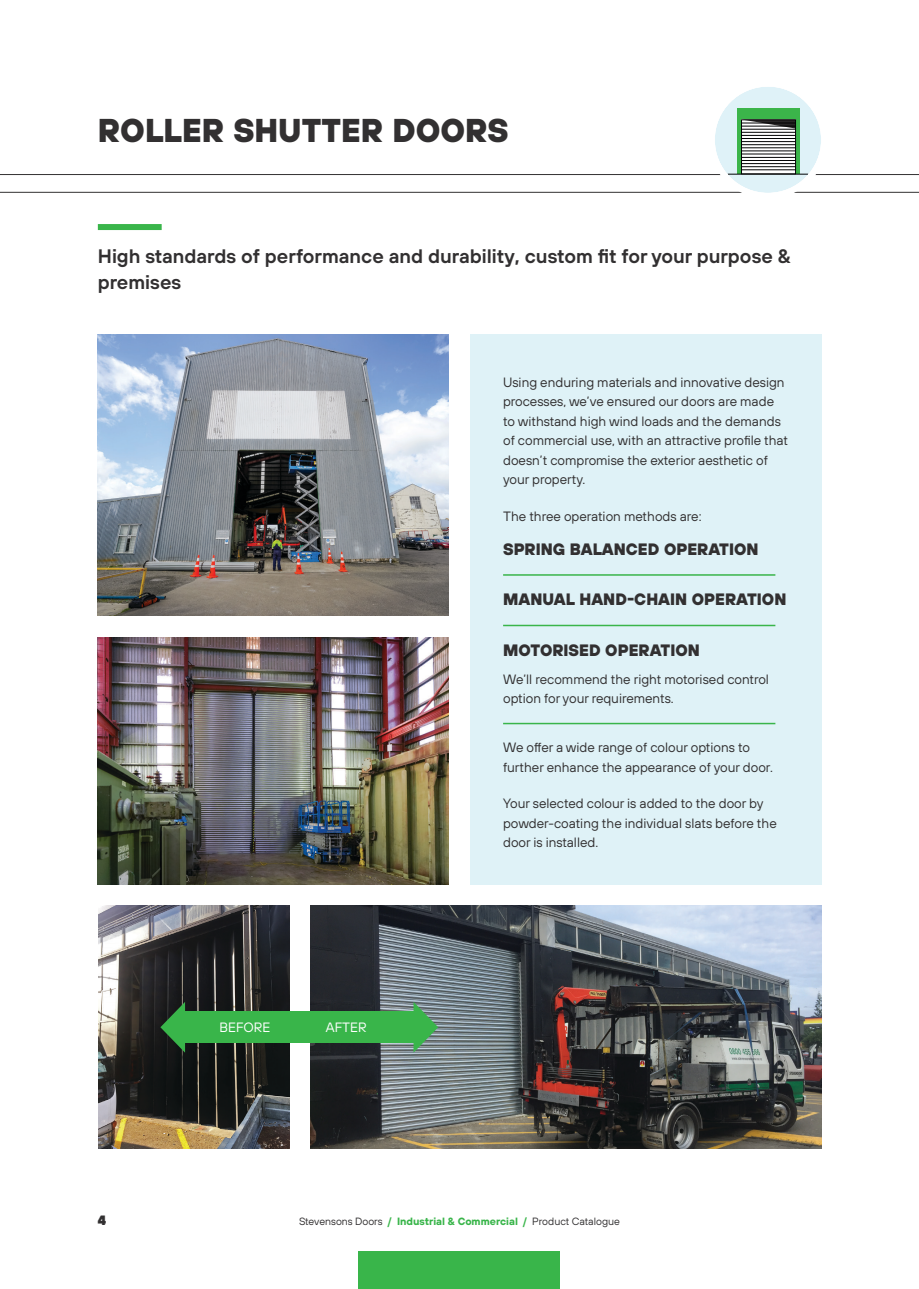
<style>
.page{position:relative;width:919px;height:1289px;background:#fff}
.page>*{position:absolute;margin:0;border:0;box-sizing:border-box;transform-origin:0 0}
.Section_Header{font:800 33px "TT Hoves";color:#323031}
.Intro_Text__black{font:600 19.5px/25.5px "TT Hoves";color:#323031}
.Sub_Heading__black_caps_bold{font:800 16.5px "TT Hoves";color:#323031}
.Body_Text__black{font:13.5px/19.5px "TT Hoves";color:#323031}
.Body_Text__black-2{font:13.5px "TT Hoves";color:#fff}
.t1{font:900 13.5px "TT Hoves";color:#323031}
.t2{font:10.5px "TT Hoves";color:#323031}
.s1{font-weight:600;color:#39b54a}
.s2{font-weight:700;color:#39b54a}
</style>
<div class="page">
<hr style="left:0;top:192px;width:918px;height:1px;background:#323031">
<hr style="left:0;top:174px;width:918px;height:1px;background:#323031">
<div style="left:98px;top:224px;width:64px;height:6px;background:#39b54a"></div>
<div style="left:470px;top:334px;width:351px;height:550px;background:#dff2f7"></div>
<img style="left:98px;top:334px;width:351px;height:281px">
<img style="left:98px;top:637px;width:351px;height:247px">
<hr style="left:503px;top:574px;width:272px;height:1px;background:#39b54a">
<hr style="left:503px;top:624px;width:272px;height:2px;background:#39b54a">
<hr style="left:503px;top:722px;width:272px;height:2px;background:#39b54a">
<div style="left:711px;top:84px;width:113px;height:112px;background:#fff;border-radius:50%"></div>
<div style="left:714px;top:87px;width:107px;height:106px;background:#dff2f8;border-radius:50%"></div>
<div style="left:737px;top:108px;width:62px;height:66px;background:#3bb54a"></div>
<svg style="left:743px;top:128px;width:50px;height:44px"></svg>
<div style="left:741px;top:120px;width:54px;height:54px;border:1px solid #020304"></div>
<hr style="left:741px;top:129px;width:54px;height:1px;background:#020304">
<hr style="left:741px;top:132px;width:54px;height:1px;background:#020304">
<hr style="left:741px;top:135px;width:54px;height:1px;background:#020304">
<hr style="left:741px;top:138px;width:54px;height:1px;background:#020304">
<hr style="left:741px;top:141px;width:54px;height:1px;background:#020304">
<hr style="left:741px;top:144px;width:54px;height:1px;background:#020304">
<hr style="left:741px;top:147px;width:54px;height:1px;background:#020304">
<hr style="left:741px;top:151px;width:54px;height:1px;background:#020304">
<hr style="left:741px;top:154px;width:54px;height:1px;background:#020304">
<hr style="left:741px;top:157px;width:54px;height:1px;background:#020304">
<hr style="left:741px;top:160px;width:54px;height:1px;background:#020304">
<hr style="left:741px;top:163px;width:54px;height:1px;background:#020304">
<hr style="left:741px;top:166px;width:54px;height:1px;background:#020304">
<hr style="left:741px;top:169px;width:54px;height:1px;background:#020304">
<svg style="left:741px;top:119px;width:54px;height:9px"></svg>
<hr style="left:727px;top:174px;width:81px;height:1px;background:#020304">
<div style="left:708px;top:81px;width:119px;height:118px;border:6px solid #fff;border-radius:50%"></div>
<img style="left:310px;top:905px;width:511px;height:243px">
<img style="left:99px;top:905px;width:190px;height:243px">
<div style="left:185px;top:1011px;width:228px;height:32px;background:#39b54a"></div>
<svg style="left:160px;top:1001px;width:25px;height:51px"></svg>
<svg style="left:413px;top:1001px;width:25px;height:51px"></svg>
<div style="left:359px;top:1251px;width:201px;height:37px;background:#39b54a"></div>
<p class="Section_Header" style="left:98px;top:108px;width:412px">ROLLER SHUTTER DOORS</p>
<p class="Intro_Text__black" style="left:98px;top:243px;width:694px">High standards of performance and durability, custom fit for your purpose &amp; premises</p>
<p class="Body_Text__black-2" style="left:219px;top:1018px;width:52px">BEFORE</p>
<p class="Body_Text__black-2" style="left:326px;top:1018px;width:42px">AFTER</p>
<p class="Body_Text__black" style="left:503px;top:372px;width:286px">Using enduring materials and innovative design processes, we’ve ensured our doors are made to withstand high wind loads and the demands of commercial use, with an attractive profile that doesn’t compromise the exterior aesthetic of your property.</p>
<p class="Body_Text__black" style="left:503px;top:506px;width:200px">The three operation methods are:</p>
<p class="Sub_Heading__black_caps_bold" style="left:503px;top:537px;width:257px">SPRING BALANCED OPERATION</p>
<p class="Sub_Heading__black_caps_bold" style="left:503px;top:588px;width:285px">MANUAL HAND-CHAIN OPERATION</p>
<p class="Sub_Heading__black_caps_bold" style="left:503px;top:638px;width:198px">MOTORISED OPERATION</p>
<p class="Body_Text__black" style="left:503px;top:669px;width:267px">We’ll recommend the right motorised control option for your requirements.</p>
<p class="Body_Text__black" style="left:503px;top:737px;width:271px">We offer a wide range of colour options to further enhance the appearance of your door.</p>
<p class="Body_Text__black" style="left:503px;top:793px;width:275px">Your selected colour is added to the door by powder-coating the individual slats before the door is installed.</p>
<p class="t1" style="left:98px;top:1211px;width:10px">4</p>
<p class="t2" style="left:299px;top:1214px;width:322px">Stevensons Doors <span class="s1">/</span> <span class="s2">Industrial &amp; Commercial</span> <span class="s1">/</span> Product Catalogue</p>
</div>
